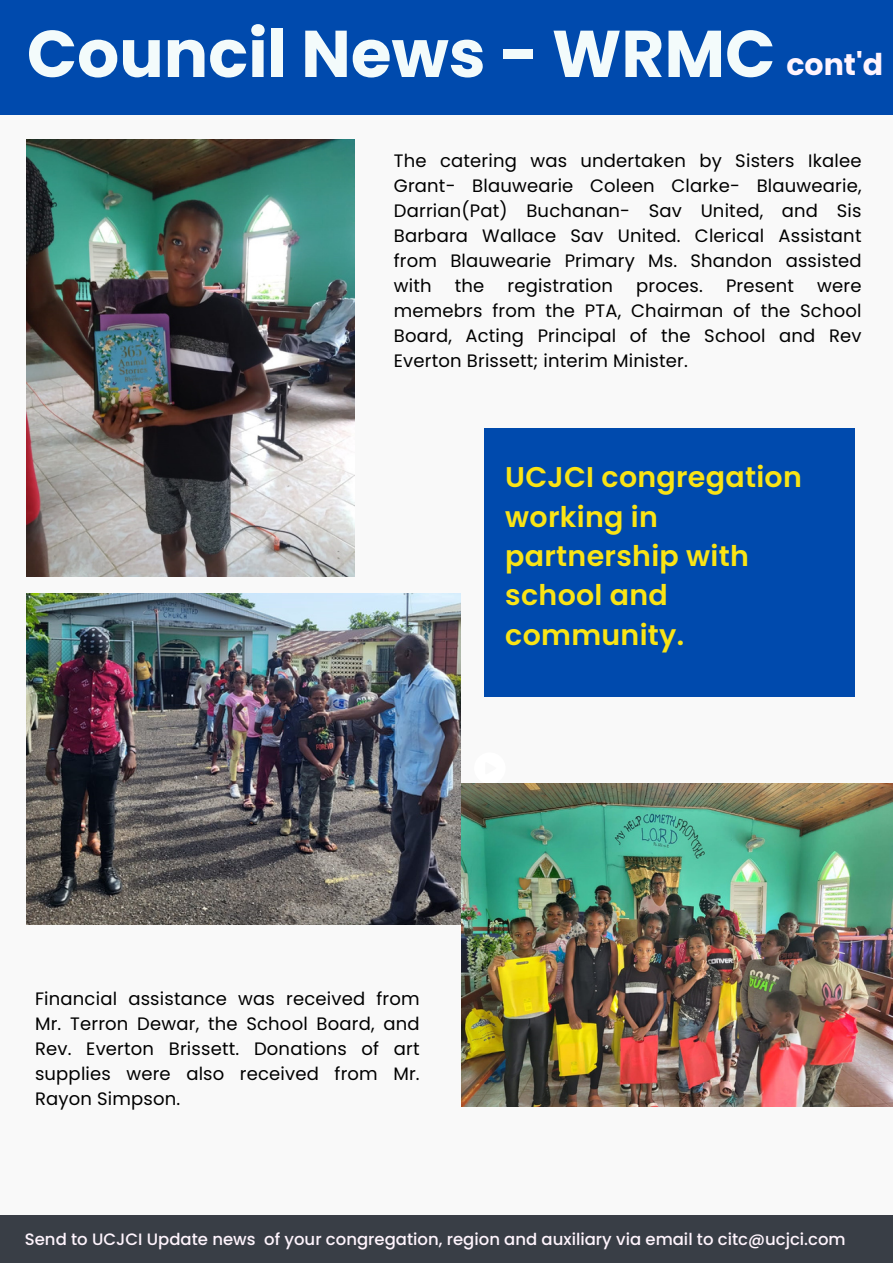
<style>
.page{position:relative;width:893px;height:1264px;background:#fff}
.page>*{position:absolute;margin:0;border:0;box-sizing:border-box;transform-origin:0 0}
.t1{font:700 66px "Poppins";color:#f3fbfb}
.t2{font:700 30px "Poppins";color:#fff4fd}
.t3{font:600 28.5px/39.3px "Poppins";letter-spacing:.01em;color:#fae415}
.t4{font:18px/25px "Poppins";letter-spacing:.01em;color:#000;text-align:justify}
.t5{font:500 16.5px "Poppins";color:#fff4fd}
</style>
<div class="page">
<div style="left:0;top:0;width:892px;height:1262px;background:#f9f9f9"></div>
<div style="left:0;top:0;width:892px;height:115px;background:#004aad"></div>
<div style="left:0;top:1215px;width:892px;height:47px;background:#393e46"></div>
<div style="left:484px;top:428px;width:370px;height:268px;background:#004aad"></div>
<img style="left:27px;top:139px;width:327px;height:437px">
<img style="left:461px;top:783px;width:431px;height:323px">
<img style="left:27px;top:593px;width:434px;height:332px">
<p class="t1" style="left:27px;top:8px;width:750px">Council News - WRMC</p>
<p class="t2" style="left:786px;top:44px;width:98px">cont'd</p>
<p class="t4" style="left:394px;top:148px;width:469px">The catering was undertaken by Sisters Ikalee Grant- Blauwearie Coleen Clarke- Blauwearie, Darrian(Pat) Buchanan- Sav United, and Sis Barbara Wallace Sav United. Clerical Assistant from Blauwearie Primary Ms. Shandon assisted with</p>
<p class="t4" style="left:455px;top:273px;width:31px">the</p>
<p class="t4" style="left:507px;top:273px;width:107px">registration</p>
<p class="t4" style="left:636px;top:273px;width:68px">proces.</p>
<p class="t4" style="left:726px;top:273px;width:69px">Present</p>
<p class="t4" style="left:394px;top:273px;width:469px;text-indent:423px">were memebrs from the PTA, Chairman of the School Board, Acting Principal of the School and Rev Everton Brissett; interim Minister.</p>
<p class="t3" style="left:505px;top:457px;width:298px">UCJCI congregation working in partnership with school and community.</p>
<p class="t4" style="left:35px;top:986px;width:386px">Financial assistance was received from Mr. Terron Dewar, the School Board, and Rev. Everton Brissett. Donations of art supplies were also received from Mr.<br>Rayon Simpson.</p>
<p class="t5" style="left:25px;top:1227px;width:822px">Send to UCJCI Update news of your congregation, region and auxiliary via email to citc@ucjci.com</p>
</div>
